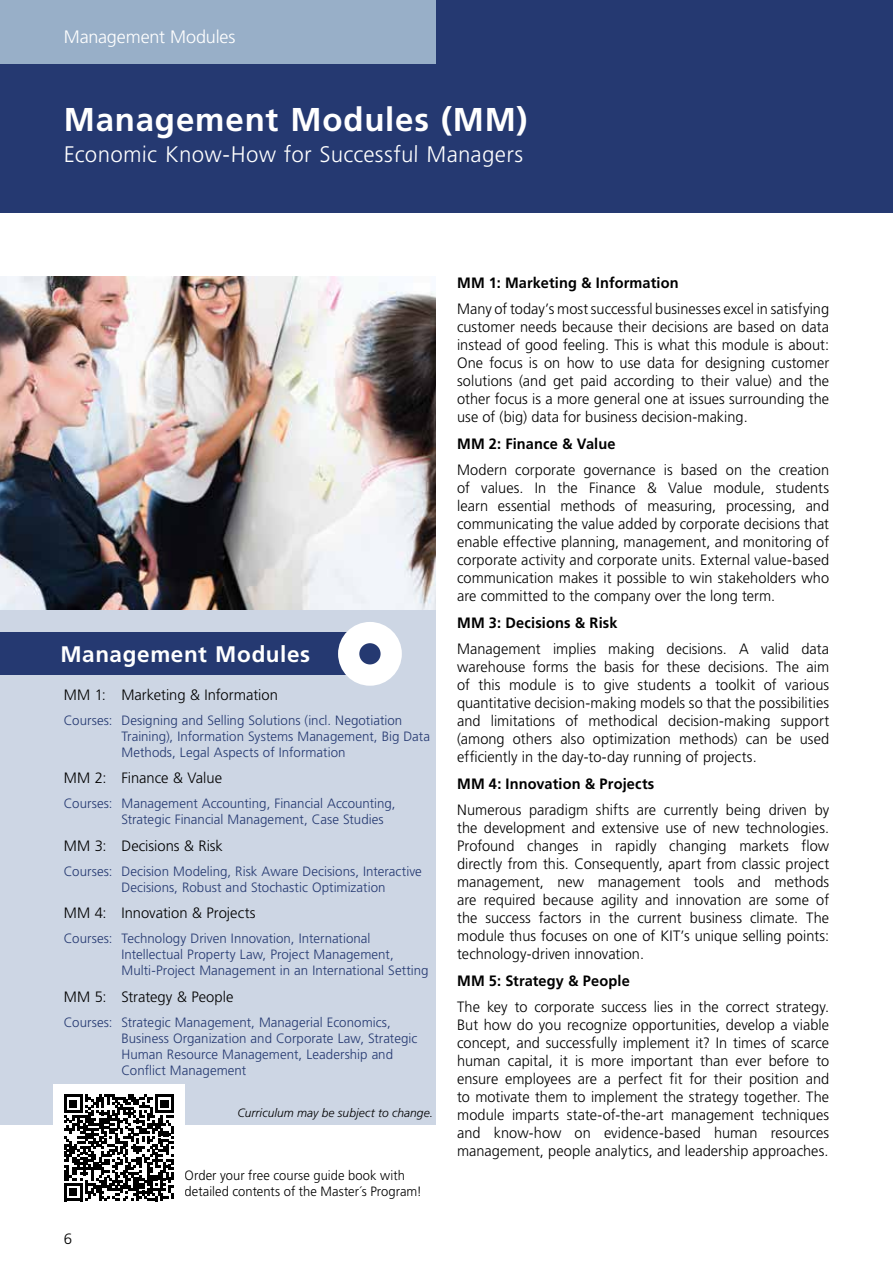
<style>
.page{position:relative;width:893px;height:1263px;background:#fff}
.page>*{position:absolute;margin:0;border:0;box-sizing:border-box;transform-origin:0 0}
.t1{font:700 33px "Frutiger LT Std";letter-spacing:.025em;color:#fff}
.t2{font:300 22.5px "Frutiger LT Std";color:#fff}
.t3{font:700 22.5px "Frutiger LT Std";letter-spacing:.03em;color:#fff}
.t4{font:300 18px "Frutiger LT Std";letter-spacing:-.01em;color:#fff}
.t5{font:300 15px/18px "Frutiger LT Std";color:#000;text-align:justify}
.t6{font:700 15px "Frutiger LT Std";letter-spacing:.01em;color:#000}
.t7{font:300 13.5px/16.2px "Frutiger LT Std";letter-spacing:.005em;color:#253971}
.t8{font:300 13.5px/16.2px "Frutiger LT Std";letter-spacing:.005em;color:#000;scale:.96 1}
.t9{font:italic 300 12px "Frutiger LT Std";letter-spacing:.005em;color:#000}
</style>
<div class="page">
<div style="left:0;top:0;width:893px;height:213px;background:#253971"></div>
<div style="left:0;top:0;width:436px;height:64px;background:#98afc8"></div>
<img style="left:0;top:276px;width:436px;height:334px">
<div style="left:0;top:610px;width:436px;height:514px;background:#cdd6e4"></div>
<div style="left:0;top:632px;width:370px;height:43px;background:#253971"></div>
<div style="left:338px;top:622px;width:64px;height:64px;background:#fff;border-radius:50%"></div>
<div style="left:359px;top:643px;width:22px;height:21px;background:#253971;border-radius:50%"></div>
<div style="left:53px;top:1084px;width:132px;height:127px;background:#fff"></div>
<svg style="left:64px;top:1094px;width:110px;height:107px"></svg>
<p class="t4" style="left:64px;top:27px;width:173px">Management Modules</p>
<h1 class="t1" style="left:64px;top:100px;width:465px">Management Modules (MM)</h1>
<h2 class="t2" style="left:64px;top:142px;width:461px">Economic Know-How for Successful Managers</h2>
<h2 class="t3" style="left:60px;top:641px;width:251px">Management Modules</h2>
<p class="t5" style="left:64px;top:686px;width:216px">MM 1: Marketing &amp; Information</p>
<p class="t7" style="left:121px;top:712px;width:310px;text-indent:-58px">Courses: Designing and Selling Solutions (incl. Negotiation<br>Training), Information Systems Management, Big Data<br>Methods, Legal Aspects of Information</p>
<p class="t5" style="left:64px;top:769px;width:160px">MM 2: Finance &amp; Value</p>
<p class="t7" style="left:121px;top:795px;width:276px;text-indent:-58px">Courses: Management Accounting, Financial Accounting,<br>Strategic Financial Management, Case Studies</p>
<p class="t5" style="left:64px;top:837px;width:161px">MM 3: Decisions &amp; Risk</p>
<p class="t7" style="left:121px;top:863px;width:302px;text-indent:-58px">Courses: Decision Modeling, Risk Aware Decisions, Interactive<br>Decisions, Robust and Stochastic Optimization</p>
<p class="t5" style="left:64px;top:904px;width:193px">MM 4: Innovation &amp; Projects</p>
<p class="t7" style="left:121px;top:930px;width:309px;text-indent:-58px">Courses: Technology Driven Innovation, International<br>Intellectual Property Law, Project Management,<br>Multi-Project Management in an International Setting</p>
<p class="t5" style="left:64px;top:988px;width:171px">MM 5: Strategy &amp; People</p>
<p class="t7" style="left:121px;top:1014px;width:297px;text-indent:-58px">Courses: Strategic Management, Managerial Economics, Business Organization and Corporate Law, Strategic Human Resource Management, Leadership and Conflict Management</p>
<p class="t9" style="left:237px;top:1106px;width:197px">Curriculum may be subject to change.</p>
<p class="t5" style="left:64px;top:1230px;width:10px">6</p>
<p class="t8" style="left:185px;top:1167px;width:249px">Order your free course guide book with detailed contents of the Master´s Program!</p>
<p class="t6" style="left:457px;top:274px;width:223px">MM 1: Marketing &amp; Information</p>
<p class="t5" style="left:457px;top:300px;width:374px">Many of today’s most successful businesses excel in satisfying customer needs because their decisions are based on data instead of good feeling. This is what this module is about:<br>One focus is on how to use data for designing customer solutions (and get paid according to their value) and the other focus is a more general one at issues surrounding the use of (big) data for business decision-making.</p>
<p class="t6" style="left:457px;top:435px;width:160px">MM 2: Finance &amp; Value</p>
<p class="t5" style="left:457px;top:461px;width:374px">Modern corporate governance is based on the creation of values. In the Finance &amp; Value module, students learn essential methods of measuring, processing, and communicating the value added by corporate decisions that enable effective planning, management, and monitoring of corporate activity and corporate units. External value-based communication makes it possible to win stakeholders who are committed to the company over the long term.</p>
<p class="t6" style="left:457px;top:614px;width:162px">MM 3: Decisions &amp; Risk</p>
<p class="t5" style="left:457px;top:640px;width:374px">Management implies making decisions. A valid data warehouse forms the basis for these decisions. The aim of this module is to give students a toolkit of various quantitative decision-making models so that the possibilities and limitations of methodical decision-making support (among others also optimization methods) can be used efficiently in the day-to-day running of projects.</p>
<p class="t6" style="left:457px;top:775px;width:199px">MM 4: Innovation &amp; Projects</p>
<p class="t5" style="left:457px;top:801px;width:374px">Numerous paradigm shifts are currently being driven by the development and extensive use of new technologies.<br>Profound changes in rapidly changing markets flow directly from this. Consequently, apart from classic project management, new management tools and methods are required because agility and innovation are some of the success factors in the current business climate. The module thus focuses on one of KIT’s unique selling points: technology-driven innovation.</p>
<p class="t6" style="left:457px;top:972px;width:174px">MM 5: Strategy &amp; People</p>
<p class="t5" style="left:457px;top:998px;width:374px">The key to corporate success lies in the correct strategy.<br>But how do you recognize opportunities, develop a viable concept, and successfully implement it? In times of scarce human capital, it is more important than ever before to ensure employees are a perfect fit for their position and to motivate them to implement the strategy together. The module imparts state-of-the-art management techniques and know-how on evidence-based human resources management, people analytics, and leadership approaches.</p>
</div>
